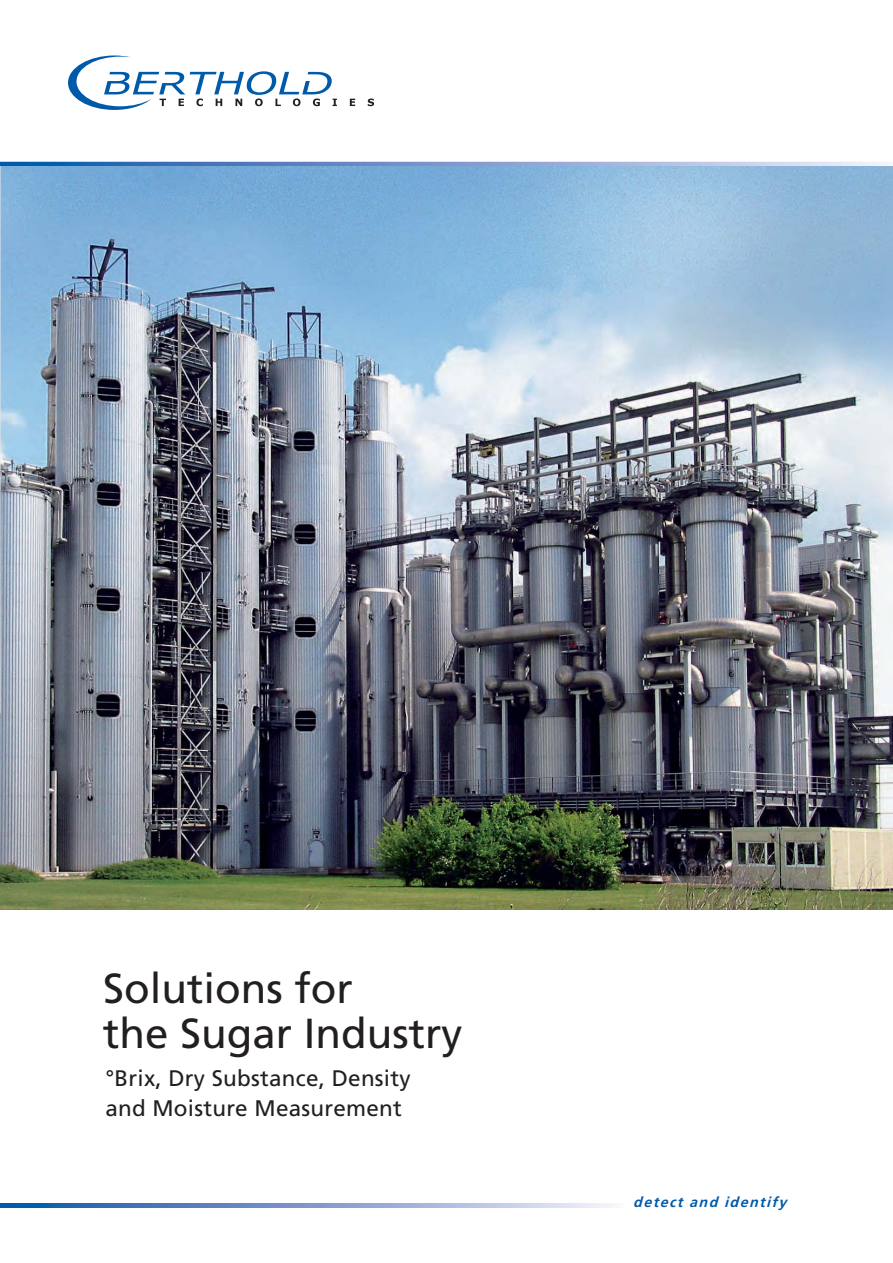
<style>
.page{position:relative;width:893px;height:1263px;background:#fff}
.page>*{position:absolute;margin:0;border:0;box-sizing:border-box;transform-origin:0 0}
.t1{font:42px/45px "Frutiger LT";color:#231f20}
.t2{font:22.5px/30px "Frutiger LT";letter-spacing:.01em;color:#231f20}
.t3{font:italic 700 14.25px "Frutiger LT";color:#005aaa}
</style>
<div class="page">
<img style="left:0;top:166px;width:893px;height:744px">
<svg style="left:0;top:1203px;width:613px;height:4px;background:#7c9bce"></svg>
<svg style="left:350px;top:99px;width:5px;height:7px"></svg>
<svg style="left:368px;top:99px;width:6px;height:7px"></svg>
<svg style="left:68px;top:56px;width:269px;height:54px"></svg>
<svg style="left:0;top:162px;width:888px;height:4px;background:#7c9bce"></svg>
<img style="left:0;top:166px;width:1px;height:547px">
<h1 class="t1" style="left:103px;top:968px;width:361px">Solutions for<br>the Sugar Industry</h1>
<p class="t2" style="left:105px;top:1065px;width:307px">°Brix, Dry Substance, Density and Moisture Measurement</p>
<p class="t3" style="left:633px;top:1194px;width:155px">detect and identify</p>
</div>
